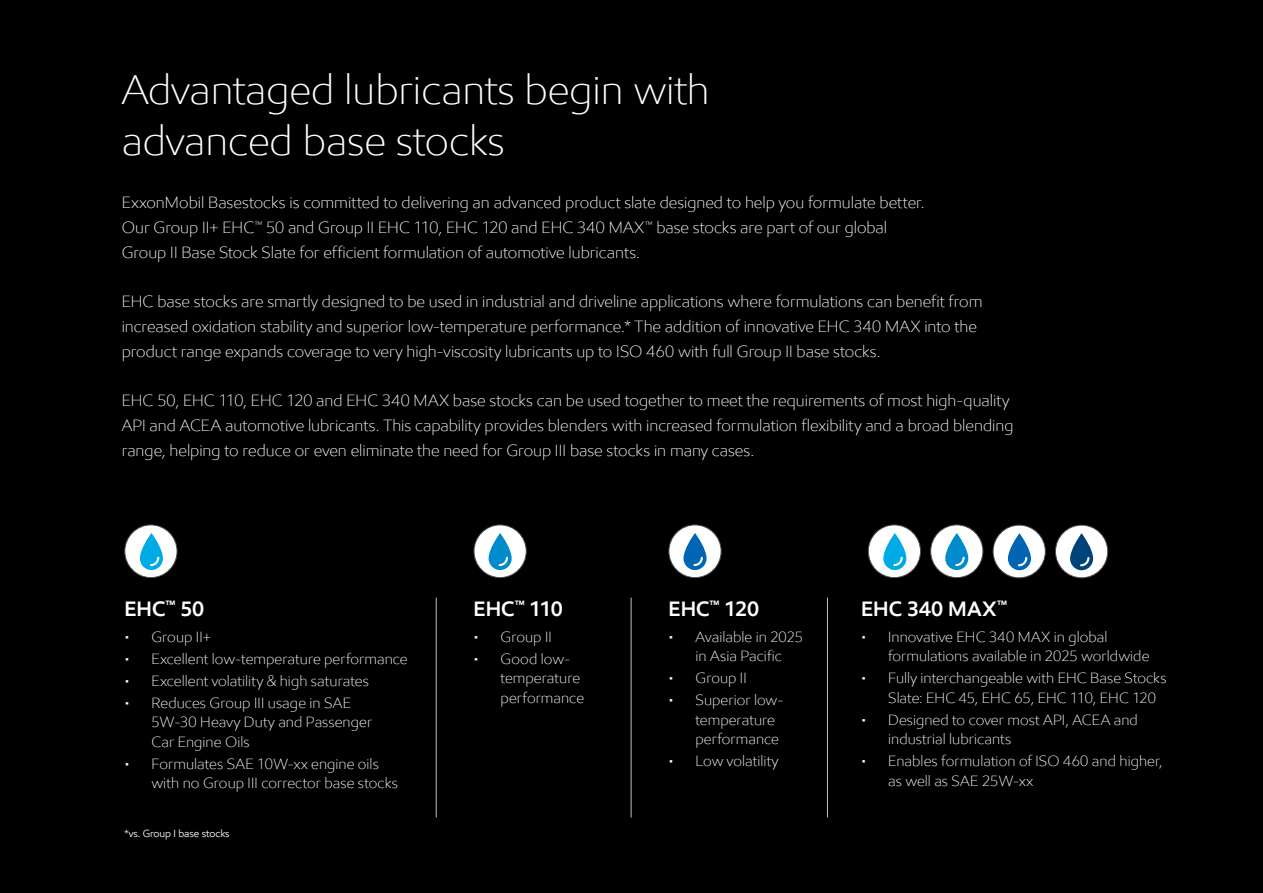
<style>
.page{position:relative;width:1263px;height:893px;background:#000}
.page>*{position:absolute;margin:0;border:0;box-sizing:border-box;transform-origin:0 0}
.t1{font:300 42px/50.4px "E Mprint";color:#fff}
.t2{font:600 21px "E Mprint";color:#fff}
.t3{font:300 16.5px/24.8px "E Mprint";color:#fff}
.t4{font:300 15px/19.5px "E Mprint";letter-spacing:.005em;color:#fff}
.t5{font:10.5px "E Mprint";color:#fff}
</style>
<div class="page">
<hr style="left:631px;top:598px;width:1px;height:219px;background:#bcbec0">
<hr style="left:436px;top:598px;width:1px;height:219px;background:#bcbec0">
<hr style="left:827px;top:598px;width:1px;height:219px;background:#bcbec0">
<div style="left:125px;top:525px;width:52px;height:53px;background:#fff;border-radius:50%"></div>
<div style="left:124px;top:525px;width:53px;height:53px;border:1px solid #4d4d4f;border-radius:50%"></div>
<div style="left:669px;top:525px;width:52px;height:53px;background:#fff;border-radius:50%"></div>
<div style="left:668px;top:525px;width:53px;height:53px;border:1px solid #4d4d4f;border-radius:50%"></div>
<div style="left:474px;top:525px;width:52px;height:53px;background:#fff;border-radius:50%"></div>
<div style="left:474px;top:525px;width:53px;height:53px;border:1px solid #4d4d4f;border-radius:50%"></div>
<div style="left:931px;top:525px;width:52px;height:53px;background:#fff;border-radius:50%"></div>
<div style="left:930px;top:525px;width:53px;height:53px;border:1px solid #4d4d4f;border-radius:50%"></div>
<svg style="left:140px;top:533px;width:23px;height:37px"></svg>
<div style="left:868px;top:525px;width:52px;height:53px;background:#fff;border-radius:50%"></div>
<div style="left:868px;top:525px;width:53px;height:53px;border:1px solid #4d4d4f;border-radius:50%"></div>
<svg style="left:883px;top:533px;width:23px;height:37px"></svg>
<svg style="left:683px;top:533px;width:23px;height:37px"></svg>
<svg style="left:489px;top:533px;width:23px;height:37px"></svg>
<svg style="left:945px;top:533px;width:23px;height:37px"></svg>
<div style="left:993px;top:525px;width:52px;height:53px;background:#fff;border-radius:50%"></div>
<div style="left:993px;top:525px;width:53px;height:53px;border:1px solid #4d4d4f;border-radius:50%"></div>
<svg style="left:1008px;top:533px;width:23px;height:37px"></svg>
<div style="left:1055px;top:525px;width:53px;height:53px;background:#fff;border-radius:50%"></div>
<div style="left:1055px;top:525px;width:53px;height:53px;border:1px solid #4d4d4f;border-radius:50%"></div>
<svg style="left:1070px;top:533px;width:23px;height:37px"></svg>
<h1 class="t1" style="left:122px;top:64px;width:589px">Advantaged lubricants begin with advanced base stocks</h1>
<p class="t3" style="left:122px;top:190px;width:804px">ExxonMobil Basestocks is committed to delivering an advanced product slate designed to help you formulate better.<br>Our Group II+ EHC<sup>™</sup> 50 and Group II EHC 110, EHC 120 and EHC 340 MAX<sup>™</sup> base stocks are part of our global<br>Group II Base Stock Slate for efficient formulation of automotive lubricants.</p>
<p class="t3" style="left:122px;top:289px;width:862px">EHC base stocks are smartly designed to be used in industrial and driveline applications where formulations can benefit from increased oxidation stability and superior low-temperature performance.* The addition of innovative EHC 340 MAX into the product range expands coverage to very high-viscosity lubricants up to ISO 460 with full Group II base stocks.</p>
<p class="t3" style="left:122px;top:388px;width:893px">EHC 50, EHC 110, EHC 120 and EHC 340 MAX base stocks can be used together to meet the requirements of most high-quality<br>API and ACEA automotive lubricants. This capability provides blenders with increased formulation flexibility and a broad blending range, helping to reduce or even eliminate the need for Group III base stocks in many cases.</p>
<p class="t2" style="left:124px;top:596px;width:81px">EHC<sup>™</sup> 50</p>
<p class="t4" style="left:124px;top:627px;width:88px">• Group II+</p>
<p class="t4" style="left:124px;top:649px;width:285px">• Excellent low-temperature performance</p>
<p class="t4" style="left:124px;top:671px;width:246px">• Excellent volatility &amp; high saturates</p>
<p class="t4" style="left:151px;top:693px;width:222px;text-indent:-27px">• Reduces Group III usage in SAE<br>5W-30 Heavy Duty and Passenger<br>Car Engine Oils</p>
<p class="t4" style="left:151px;top:754px;width:248px;text-indent:-27px">• Formulates SAE 10W-xx engine oils with no Group III corrector base stocks</p>
<p class="t5" style="left:124px;top:826px;width:107px">*vs. Group I base stocks</p>
<p class="t2" style="left:474px;top:596px;width:91px">EHC<sup>™</sup> 110</p>
<p class="t4" style="left:474px;top:627px;width:80px">• Group II</p>
<p class="t4" style="left:501px;top:649px;width:85px;text-indent:-27px">• Good low&shy;temperature performance</p>
<p class="t2" style="left:668px;top:596px;width:92px">EHC<sup>™</sup> 120</p>
<p class="t4" style="left:668px;top:627px;width:136px;text-align:center">• Available in 2025 in Asia Pacific</p>
<p class="t4" style="left:668px;top:668px;width:80px">• Group II</p>
<p class="t4" style="left:695px;top:690px;width:89px;text-indent:-27px">• Superior low&shy;temperature performance</p>
<p class="t4" style="left:668px;top:751px;width:111px">• Low volatility</p>
<p class="t2" style="left:861px;top:596px;width:147px">EHC 340 MAX<sup>™</sup></p>
<p class="t4" style="left:888px;top:627px;width:263px;text-indent:-27px">• Innovative EHC 340 MAX in global formulations available in 2025 worldwide</p>
<p class="t4" style="left:888px;top:668px;width:280px;text-indent:-27px">• Fully interchangeable with EHC Base Stocks<br>Slate: EHC 45, EHC 65, EHC 110, EHC 120</p>
<p class="t4" style="left:888px;top:710px;width:251px;text-indent:-27px">• Designed to cover most API, ACEA and industrial lubricants</p>
<p class="t4" style="left:888px;top:751px;width:276px;text-indent:-27px">• Enables formulation of ISO 460 and higher, as well as SAE 25W-xx</p>
</div>
